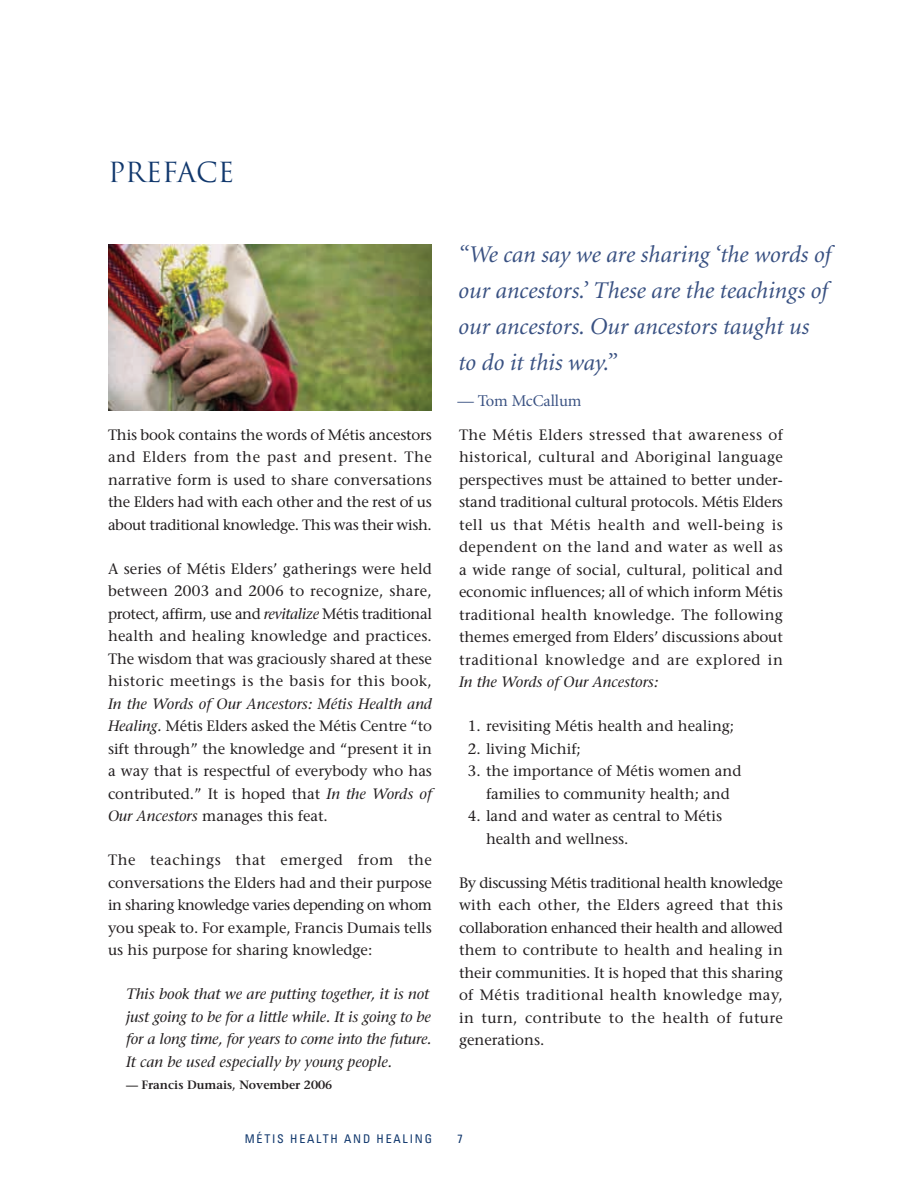
<style>
.page{position:relative;width:918px;height:1188px;background:#fff}
.page>*{position:absolute;margin:0;border:0;box-sizing:border-box;transform-origin:0 0}
.t1{font:27px "Trajan";color:#11386d}
.t2{font:italic 24px/36px "Minion";color:#395182}
.t3{font:16.5px "Minion";letter-spacing:-.005em;color:#395182}
.t4{font:15px/22.5px "Stone Serif";color:#231f20;text-align:justify}
.t5{font:italic 15px/22.5px "Stone Serif";color:#231f20}
.t6{font:600 12px "Stone Serif";color:#231f20}
.t7{font:condensed 12px "Univers";letter-spacing:.15em;color:#11386d}
.s1{font-style:italic}
</style>
<div class="page">
<img style="left:108px;top:245px;width:324px;height:166px">
<h1 class="t1" style="left:108px;top:157px;width:128px">PREFACE</h1>
<h2 class="t2" style="left:458px;top:238px;width:374px">“We can say we are sharing ‘the words of our ancestors.’ These are the teachings of our ancestors. Our ancestors taught us to do it this way.”</h2>
<p class="t3" style="left:458px;top:394px;width:126px">— Tom McCallum</p>
<p class="t4" style="left:108px;top:425px;width:326px">This book contains the words of Métis ancestors and Elders from the past and present. The narrative form is used to share conversations the Elders had with each other and the rest of us about traditional knowledge. This was their wish.</p>
<p class="t4" style="left:108px;top:559px;width:325px">A series of Métis Elders’ gatherings were held between 2003 and 2006 to recognize, share, protect, affirm, use and <span class="s1">revitalize</span> Métis traditional health and healing knowledge and practices.<br>The wisdom that was graciously shared at these historic meetings is the basis for this book,</p>
<p class="t4" style="left:108px;top:694px;width:326px"><span class="s1">In the Words of Our Ancestors: Métis Health and Healing.</span> Métis Elders asked the Métis Centre “to sift through” the knowledge and “present it in a way that is respectful of everybody who has contributed.” It is hoped that <span class="s1">In the Words of Our Ancestors</span> manages this feat.</p>
<p class="t4" style="left:108px;top:850px;width:326px">The teachings that emerged from the conversations the Elders had and their purpose in sharing knowledge varies depending on whom you speak to. For example, Francis Dumais tells us his purpose for sharing knowledge:</p>
<p class="t5" style="left:126px;top:984px;width:307px">This book that we are putting together, it is not just going to be for a little while. It is going to be for a long time, for years to come into the future.<br>It can be used especially by young people.</p>
<p class="t6" style="left:126px;top:1081px;width:208px">— Francis Dumais, November 2006</p>
<p class="t7" style="left:245px;top:1134px;width:189px">MÉTIS HEALTH AND HEALING</p>
<p class="t7" style="left:458px;top:1134px;width:7px">7</p>
<p class="t4" style="left:459px;top:425px;width:326px">The Métis Elders stressed that awareness of historical, cultural and Aboriginal language perspectives must be attained to better under&shy;stand traditional cultural protocols. Métis Elders tell us that Métis health and well-being is dependent on the land and water as well as a wide range of social, cultural, political and economic influences; all of which inform Métis traditional health knowledge. The following themes emerged from Elders’ discussions about traditional knowledge and are explored in</p>
<p class="t5" style="left:459px;top:672px;width:201px">In the Words of Our Ancestors:</p>
<p class="t4" style="left:468px;top:716px;width:268px">1. revisiting Métis health and healing;</p>
<p class="t4" style="left:468px;top:739px;width:114px">2. living Michif;</p>
<p class="t4" style="left:468px;top:761px;width:275px;text-align:center">3. the importance of Métis women and families to community health; and</p>
<p class="t4" style="left:486px;top:806px;width:238px;text-indent:-18px">4. land and water as central to Métis health and wellness.</p>
<p class="t4" style="left:459px;top:873px;width:326px">By discussing Métis traditional health knowledge with each other, the Elders agreed that this collaboration enhanced their health and allowed them to contribute to health and healing in their communities. It is hoped that this sharing of Métis traditional health knowledge may, in turn, contribute to the health of future generations.</p>
</div>
